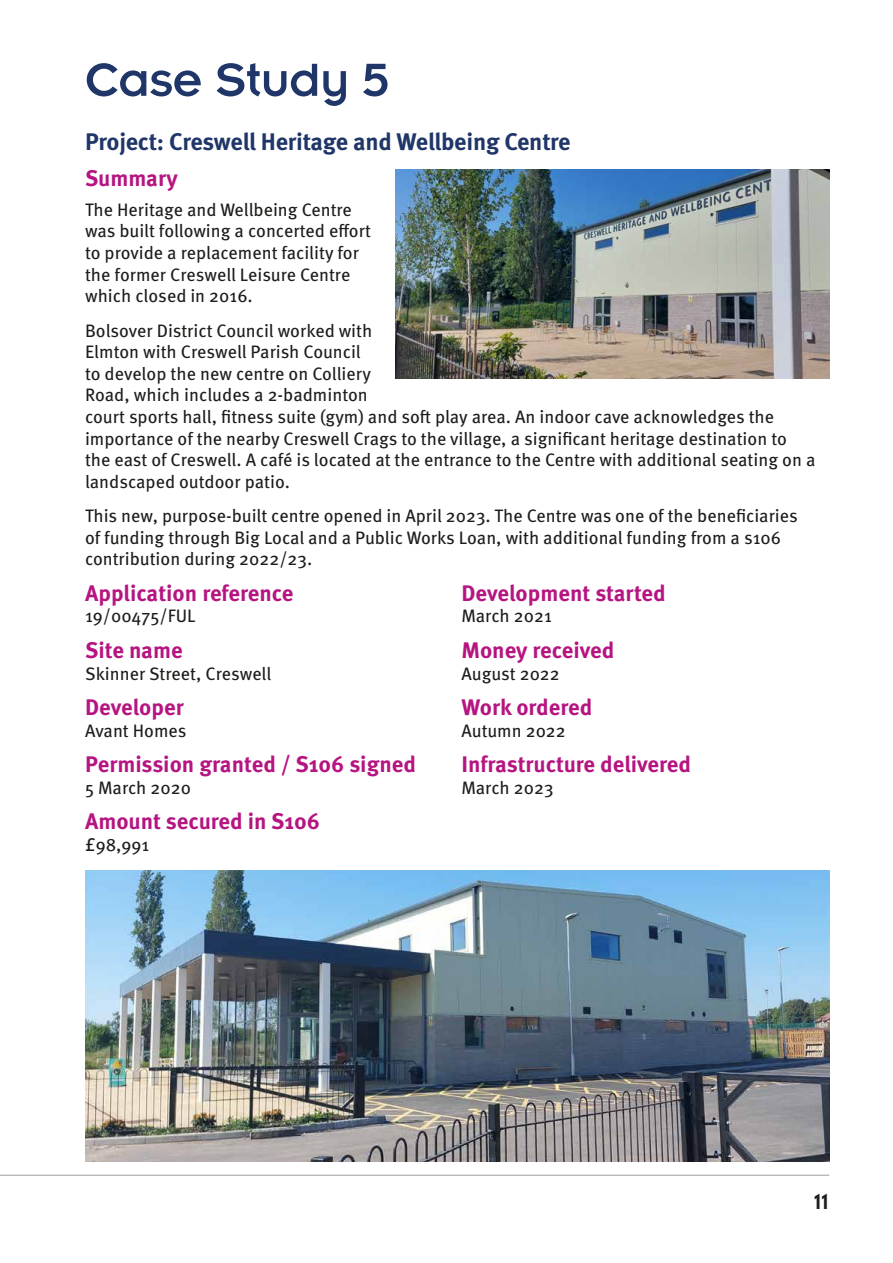
<style>
.page{position:relative;width:893px;height:1263px;background:#fff}
.page>*{position:absolute;margin:0;border:0;box-sizing:border-box;transform-origin:0 0}
.header_2{font:51px "Insignia LT Std";letter-spacing:-.01em;color:#203668}
.header_3{font:700 24px "Meta Pro";letter-spacing:-.01em;color:#203668}
.t1{font:24px "Insignia LT Std";color:#1d1d1b}
.header_4{font:700 22.5px "Meta Pro";color:#b61581}
.body{font:18px/21.6px "Meta Pro";color:#1d1d1b}
</style>
<div class="page">
<hr style="left:0;top:1175px;width:829px;height:1px;background:#9d9d9c">
<img style="left:85px;top:870px;width:744px;height:291px">
<img style="left:396px;top:169px;width:433px;height:209px">
<h2 class="header_2" style="left:85px;top:54px;width:306px">Case Study 5</h2>
<h3 class="header_3" style="left:85px;top:123px;width:487px">Project: Creswell Heritage and Wellbeing Centre</h3>
<h4 class="header_4" style="left:85px;top:160px;width:94px">Summary</h4>
<p class="body" style="left:85px;top:197px;width:288px">The Heritage and Wellbeing Centre was built following a concerted effort to provide a replacement facility for the former Creswell Leisure Centre which closed in 2016.</p>
<p class="body" style="left:85px;top:318px;width:732px">Bolsover District Council worked with<br>Elmton with Creswell Parish Council<br>to develop the new centre on Colliery<br>Road, which includes a 2-badminton<br>court sports hall, fitness suite (gym) and soft play area. An indoor cave acknowledges the importance of the nearby Creswell Crags to the village, a significant heritage destination to the east of Creswell. A café is located at the entrance to the Centre with additional seating on a landscaped outdoor patio.</p>
<p class="body" style="left:85px;top:504px;width:714px">This new, purpose-built centre opened in April 2023. The Centre was one of the beneficiaries of funding through Big Local and a Public Works Loan, with additional funding from a s106 contribution during 2022/23.</p>
<h4 class="header_4" style="left:85px;top:575px;width:210px">Application reference</h4>
<p class="body" style="left:85px;top:604px;width:112px">19/00475/FUL</p>
<h4 class="header_4" style="left:85px;top:632px;width:99px">Site name</h4>
<p class="body" style="left:85px;top:661px;width:188px">Skinner Street, Creswell</p>
<h4 class="header_4" style="left:85px;top:690px;width:100px">Developer</h4>
<p class="body" style="left:85px;top:718px;width:103px">Avant Homes</p>
<h4 class="header_4" style="left:85px;top:747px;width:332px">Permission granted / S106 signed</h4>
<p class="body" style="left:85px;top:775px;width:107px">5 March 2020</p>
<h4 class="header_4" style="left:85px;top:804px;width:237px">Amount secured in S106</h4>
<p class="body" style="left:85px;top:833px;width:66px">£98,991</p>
<h4 class="header_4" style="left:461px;top:575px;width:206px">Development started</h4>
<p class="body" style="left:461px;top:604px;width:92px">March 2021</p>
<h4 class="header_4" style="left:461px;top:632px;width:154px">Money received</h4>
<p class="body" style="left:461px;top:661px;width:100px">August 2022</p>
<h4 class="header_4" style="left:461px;top:690px;width:132px">Work ordered</h4>
<p class="body" style="left:461px;top:718px;width:106px">Autumn 2022</p>
<h4 class="header_4" style="left:461px;top:747px;width:231px">Infrastructure delivered</h4>
<p class="body" style="left:461px;top:775px;width:94px">March 2023</p>
<h2 class="t1" style="left:814px;top:1189px;width:17px">11</h2>
</div>
